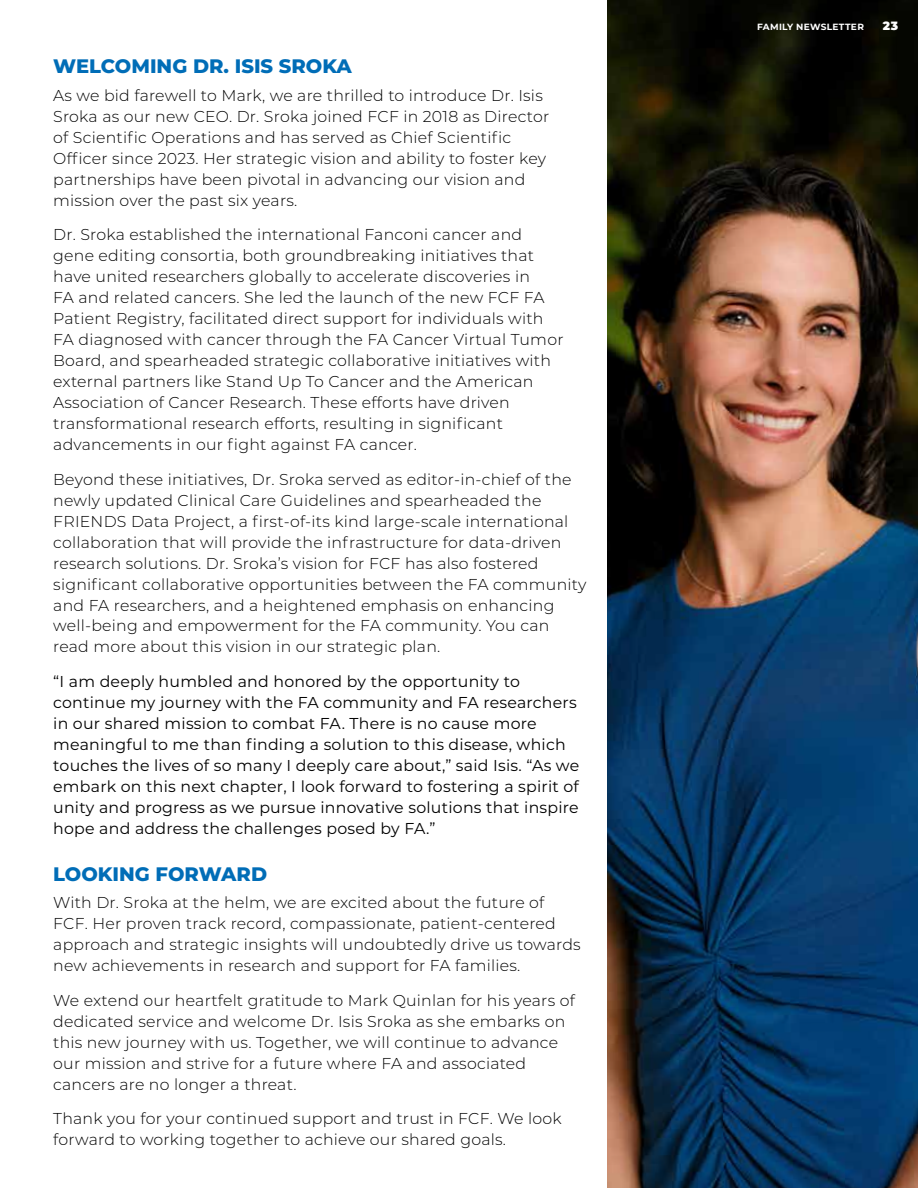
<style>
.page{position:relative;width:918px;height:1188px;background:#fff}
.page>*{position:absolute;margin:0;border:0;box-sizing:border-box;transform-origin:0 0}
.t1{font:800 19.5px "Montserrat";color:#006db7}
.t2{font:300 15.75px/21px "Montserrat";letter-spacing:.015em;color:#000}
.t3{font:15.75px/21px "Montserrat";letter-spacing:.015em;color:#000}
.t4{font:900 12px "Montserrat";color:#fff}
.t5{font:700 9px "Montserrat";letter-spacing:.035em;color:#fff}
</style>
<div class="page">
<img style="left:608px;top:0;width:310px;height:1188px">
<p class="t1" style="left:53px;top:52px;width:300px">WELCOMING DR. ISIS SROKA</p>
<p class="t2" style="left:53px;top:84px;width:497px">As we bid farewell to Mark, we are thrilled to introduce Dr. Isis Sroka as our new CEO. Dr. Sroka joined FCF in 2018 as Director of Scientific Operations and has served as Chief Scientific Officer since 2023. Her strategic vision and ability to foster key partnerships have been pivotal in advancing our vision and mission over the past six years.</p>
<p class="t2" style="left:53px;top:224px;width:512px">Dr. Sroka established the international Fanconi cancer and gene editing consortia, both groundbreaking initiatives that have united researchers globally to accelerate discoveries in<br>FA and related cancers. She led the launch of the new FCF FA Patient Registry, facilitated direct support for individuals with FA diagnosed with cancer through the FA Cancer Virtual Tumor Board, and spearheaded strategic collaborative initiatives with external partners like Stand Up To Cancer and the American Association of Cancer Research. These efforts have driven transformational research efforts, resulting in significant advancements in our fight against FA cancer.</p>
<p class="t2" style="left:53px;top:468px;width:535px">Beyond these initiatives, Dr. Sroka served as editor-in-chief of the newly updated Clinical Care Guidelines and spearheaded the FRIENDS Data Project, a first-of-its kind large-scale international collaboration that will provide the infrastructure for data-driven research solutions. Dr. Sroka’s vision for FCF has also fostered significant collaborative opportunities between the FA community and FA researchers, and a heightened emphasis on enhancing well-being and empowerment for the FA community. You can read more about this vision in our strategic plan.</p>
<p class="t3" style="left:53px;top:670px;width:528px">“I am deeply humbled and honored by the opportunity to continue my journey with the FA community and FA researchers in our shared mission to combat FA. There is no cause more meaningful to me than finding a solution to this disease, which touches the lives of so many I deeply care about,” said Isis. “As we embark on this next chapter, I look forward to fostering a spirit of unity and progress as we pursue innovative solutions that inspire hope and address the challenges posed by FA.”</p>
<p class="t1" style="left:53px;top:859px;width:215px">LOOKING FORWARD</p>
<p class="t2" style="left:53px;top:892px;width:529px">With Dr. Sroka at the helm, we are excited about the future of FCF. Her proven track record, compassionate, patient-centered approach and strategic insights will undoubtedly drive us towards new achievements in research and support for FA families.</p>
<p class="t2" style="left:53px;top:989px;width:523px">We extend our heartfelt gratitude to Mark Quinlan for his years of dedicated service and welcome Dr. Isis Sroka as she embarks on this new journey with us. Together, we will continue to advance our mission and strive for a future where FA and associated cancers are no longer a threat.</p>
<p class="t2" style="left:53px;top:1108px;width:510px">Thank you for your continued support and trust in FCF. We look forward to working together to achieve our shared goals.</p>
<p class="t5" style="left:757px;top:21px;width:108px">FAMILY NEWSLETTER</p>
<p class="t4" style="left:883px;top:16px;width:17px">23</p>
</div>
